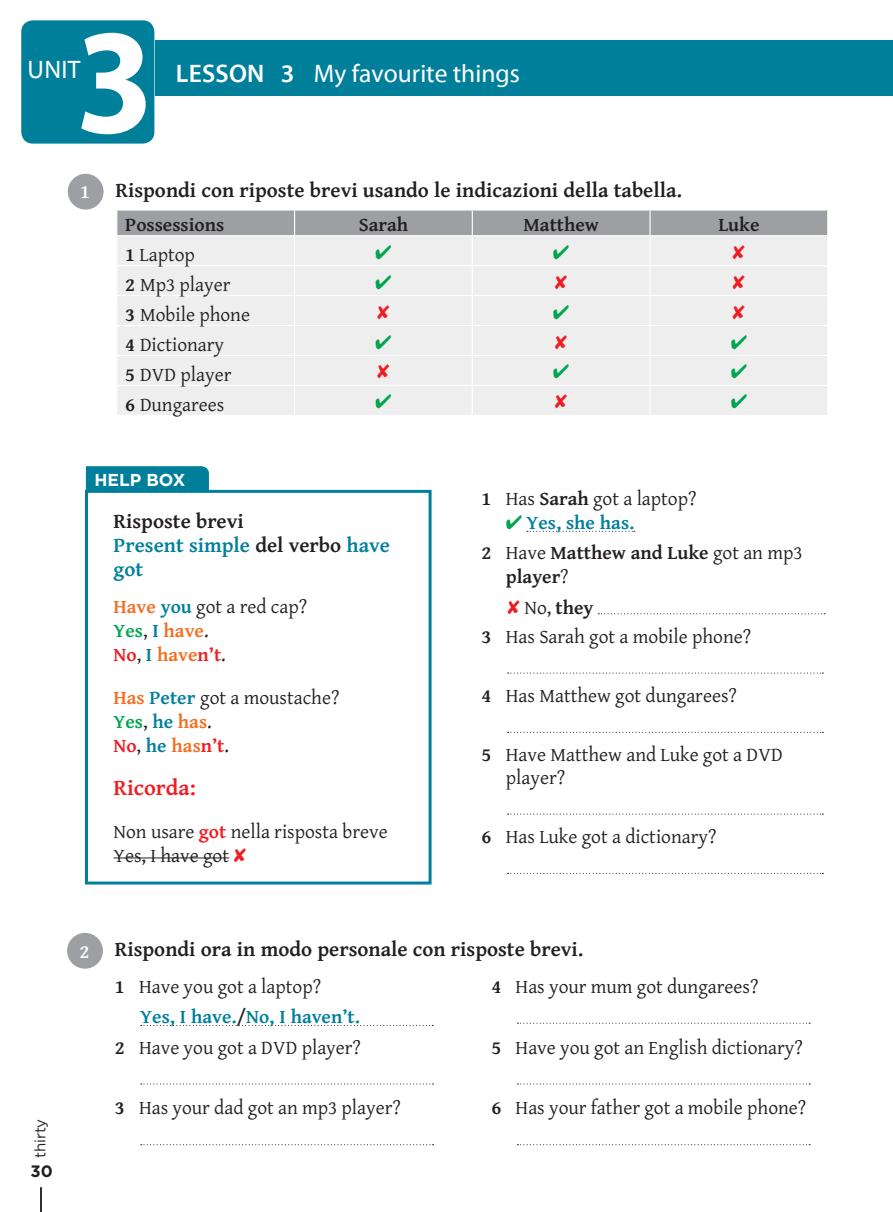
<style>
.page{position:relative;width:893px;height:1212px;background:#fff}
.page>*{position:absolute;margin:0;border:0;box-sizing:border-box;transform-origin:0 0}
.t1{font:700 semi-condensed 151.5px "Myriad Pro";color:#fff}
.t2{font:25.5px "Myriad Pro";color:#fff}
.t3{font:700 22.5px "Kind 10";color:#ee1d23}
.t4{font:700 21px "Kind 06";color:#231f20}
.t5{font:700 21px/24px "Kind 10";color:#231f20}
.t6{font:19.5px/24px "Kind 10";color:#231f20}
.t7{font:700 19.5px/30.5px "Kind 10";color:#231f20}
.t8{font:700 19.5px "Kind 10";color:#007f9b}
.t9{font:700 19.5px "Kind 10";color:#fff}
.t10{font:700 17.25px "Gotham";color:#fff}
.t11{font:700 16.5px "Gotham";color:#231f20}
.t12{font:15px "Gotham";letter-spacing:-.005em;color:#231f20}
.s1{font-weight:600}
.s2{font-family:"Kind 10";font-size:19.5px;color:#fff}
.s3{font-weight:700}
.s4{color:#007f9b}
.s5{font-weight:700;color:#f36e21}
.s6{font-weight:700;color:#007f9b}
.s7{font-weight:700;color:#00a54f}
.s8{font-weight:700;color:#ee1d23}
.s9{color:#ee1d23}
.s10{color:#00a54f}
.s11{font-weight:400}
.s12{color:#231f20}
</style>
<div class="page">
<div style="left:156px;top:40px;width:737px;height:56px;background:#007f9b"></div>
<div style="left:21px;top:20px;width:133px;height:124px;background:#007f9b;border-radius:12px"></div>
<hr style="left:40px;top:1187px;width:2px;height:25px;background:#231f20">
<svg style="left:141px;top:1025px;width:292px;height:1px"></svg>
<svg style="left:141px;top:1083px;width:293px;height:1px"></svg>
<svg style="left:141px;top:1144px;width:293px;height:1px"></svg>
<svg style="left:517px;top:1023px;width:293px;height:1px"></svg>
<svg style="left:517px;top:1083px;width:293px;height:1px"></svg>
<svg style="left:517px;top:1144px;width:293px;height:1px"></svg>
<div style="left:67px;top:933px;width:36px;height:36px;background:#9d9fa2;border-radius:50%"></div>
<div style="left:68px;top:174px;width:36px;height:36px;background:#9d9fa2;border-radius:50%"></div>
<svg style="left:527px;top:531px;width:108px;height:1px"></svg>
<svg style="left:598px;top:613px;width:227px;height:1px"></svg>
<svg style="left:508px;top:672px;width:315px;height:2px"></svg>
<svg style="left:508px;top:732px;width:315px;height:1px"></svg>
<svg style="left:508px;top:813px;width:315px;height:2px"></svg>
<svg style="left:508px;top:873px;width:315px;height:1px"></svg>
<hr style="left:114px;top:857px;width:115px;height:1px;background:#231f20">
<div style="left:85px;top:490px;width:347px;height:394px;border:3px solid #007f9b"></div>
<div style="left:86px;top:466px;width:123px;height:25px;background:#007f9b"></div>
<svg style="left:117px;top:210px;width:711px;height:205px;background:#e5e5e6"></svg>
<h1 class="t1" style="left:76px;top:-3px;width:80px">3</h1>
<h2 class="t2" style="left:28px;top:55px;width:54px">UNIT</h2>
<h2 class="t2" style="left:176px;top:60px;width:345px"><span class="s1">LESSON 3</span> My favourite things</h2>
<p class="t4" style="left:80px;top:174px;width:604px"><span class="s2">1</span> Rispondi con riposte brevi usando le indicazioni della tabella.</p>
<p class="t7" style="left:125px;top:209px;width:101px">Possessions</p>
<p class="t7" style="left:359px;top:209px;width:51px">Sarah</p>
<p class="t7" style="left:523px;top:209px;width:77px">Matthew</p>
<p class="t7" style="left:718px;top:209px;width:43px">Luke</p>
<p class="t6" style="left:125px;top:242px;width:71px"><span class="s3">1</span> Laptop</p>
<p class="t6" style="left:125px;top:272px;width:107px"><span class="s3">2</span> Mp3 player</p>
<p class="t6" style="left:125px;top:302px;width:126px"><span class="s3">3</span> Mobile phone</p>
<p class="t6" style="left:125px;top:332px;width:100px"><span class="s3">4</span> Dictionary</p>
<p class="t6" style="left:125px;top:362px;width:108px"><span class="s3">5</span> DVD player</p>
<p class="t6" style="left:125px;top:392px;width:101px"><span class="s3">6</span> Dungarees</p>
<p class="t10" style="left:94px;top:470px;width:92px">HELP BOX</p>
<p class="t5" style="left:114px;top:509px;width:278px">Risposte brevi<br><span class="s4">Present simple</span> del verbo <span class="s4">have got</span></p>
<p class="t6" style="left:113px;top:593px;width:195px"><span class="s5">Have</span> <span class="s6">you</span> got a red cap?<br><span class="s7">Yes</span>, <span class="s6">I</span> <span class="s5">have</span>.<br><span class="s8">No</span>, <span class="s6">I</span> <span class="s5">have</span><span class="s8">n’t</span>.</p>
<p class="t6" style="left:113px;top:685px;width:228px"><span class="s5">Has</span> <span class="s6">Peter</span> got a moustache?<br><span class="s7">Yes</span>, <span class="s6">he</span> <span class="s5">has</span>.<br><span class="s8">No</span>, <span class="s6">he</span> <span class="s5">has</span><span class="s8">n’t</span>.</p>
<p class="t3" style="left:114px;top:771px;width:84px">Ricorda:</p>
<p class="t6" style="left:114px;top:819px;width:276px">Non usare <span class="s8">got</span> nella risposta breve<br>Yes, I have got <span class="s9">✘</span></p>
<p class="t6" style="left:482px;top:486px;width:216px"><span class="s3">1</span> Has <span class="s3">Sarah</span> got a laptop?</p>
<p class="t7" style="left:482px;top:507px;width:322px;text-indent:24px"><span class="s10">✔</span> <span class="s4">Yes, she has.<br></span>2 <span class="s11">Have</span> Matthew and Luke <span class="s11">got an mp3</span></p>
<p class="t7" style="left:506px;top:561px;width:64px">player<span class="s11">?</span></p>
<p class="t7" style="left:507px;top:591px;width:88px"><span class="s9">✘</span> <span class="s11">No,</span> they</p>
<p class="t6" style="left:482px;top:623px;width:271px"><span class="s3">3</span> Has Sarah got a mobile phone?</p>
<p class="t6" style="left:482px;top:682px;width:257px"><span class="s3">4</span> Has Matthew got dungarees?</p>
<p class="t6" style="left:506px;top:742px;width:278px;line-height:22.5px;text-indent:-24px"><span class="s3">5</span> Have Matthew and Luke got a DVD player?</p>
<p class="t6" style="left:482px;top:823px;width:236px"><span class="s3">6</span> Has Luke got a dictionary?</p>
<p class="t12" style="left:32px;top:1158px;width:41px;rotate:-90deg">thirty</p>
<p class="t11" style="left:31px;top:1161px;width:24px">30</p>
<p class="t9" style="left:79px;top:936px;width:11px">2</p>
<p class="t4" style="left:115px;top:933px;width:470px">Rispondi ora in modo personale con risposte brevi.</p>
<p class="t6" style="left:115px;top:973px;width:208px"><span class="s3">1</span> Have you got a laptop?</p>
<p class="t8" style="left:140px;top:1002px;width:221px">Yes, I have.<span class="s12">/</span>No, I haven’t.</p>
<p class="t6" style="left:115px;top:1034px;width:248px"><span class="s3">2</span> Have you got a DVD player?</p>
<p class="t6" style="left:115px;top:1095px;width:288px"><span class="s3">3</span> Has your dad got an mp3 player?</p>
<p class="t6" style="left:491px;top:973px;width:269px"><span class="s3">4</span> Has your mum got dungarees?</p>
<p class="t6" style="left:491px;top:1034px;width:313px"><span class="s3">5</span> Have you got an English dictionary?</p>
<p class="t6" style="left:491px;top:1095px;width:316px"><span class="s3">6</span> Has your father got a mobile phone?</p>
</div>
